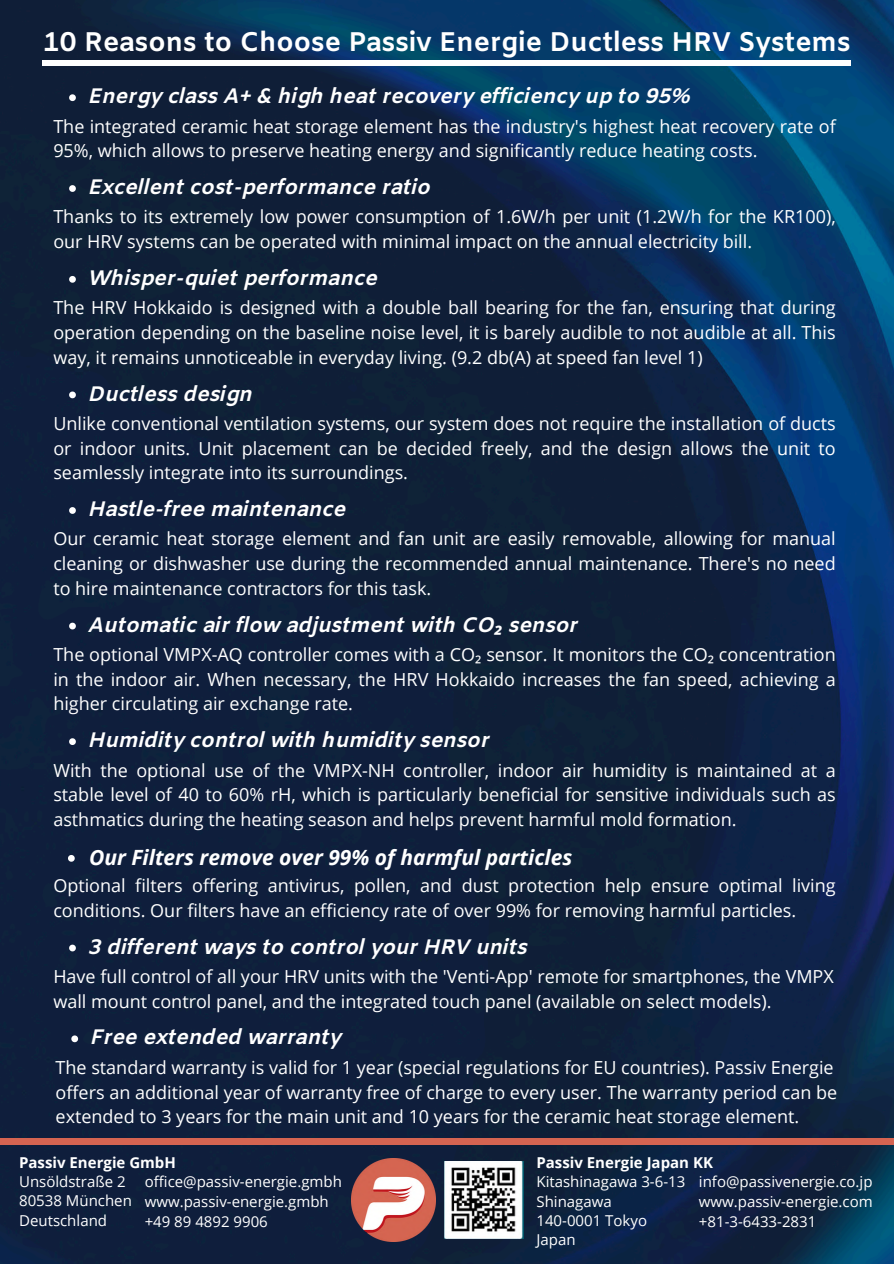
<style>
.page{position:relative;width:894px;height:1264px;background:#fff}
.page>*{position:absolute;margin:0;border:0;box-sizing:border-box;transform-origin:0 0}
.t1{font:700 27px "Amiko";color:#fff}
.t2{font:21px "CA Generated";color:#fff}
.t3{font:italic 700 21px "Open Sans";color:#fff}
.t4{font:18px/24.8px "Open Sans";color:#fff}
.t5{font:15px "Open Sans";color:#fff}
.t6{font:700 15px "Open Sans";color:#fff}
.s1{font-family:"Noto Sans";font-weight:700;font-style:italic}
.s2{font-family:"Noto Sans"}
</style>
<div class="page">
<img style="left:0;top:0;width:893px;height:1263px">
<div style="left:0;top:1138px;width:893px;height:6px;background:#d56451"></div>
<img style="left:444px;top:1161px;width:79px;height:77px">
<img style="left:351px;top:1158px;width:84px;height:83px">
<div style="left:43px;top:60px;width:807px;height:6px;background:#fff"></div>
<svg style="left:69px;top:94px;width:7px;height:7px"></svg>
<svg style="left:69px;top:185px;width:7px;height:7px"></svg>
<svg style="left:69px;top:507px;width:7px;height:7px"></svg>
<svg style="left:69px;top:391px;width:7px;height:7px"></svg>
<svg style="left:69px;top:622px;width:7px;height:7px"></svg>
<svg style="left:69px;top:738px;width:7px;height:7px"></svg>
<svg style="left:68px;top:855px;width:7px;height:6px"></svg>
<svg style="left:69px;top:276px;width:7px;height:7px"></svg>
<svg style="left:69px;top:944px;width:7px;height:7px"></svg>
<svg style="left:71px;top:1035px;width:7px;height:7px"></svg>
<p class="t1" style="left:43px;top:26px;width:808px">10 Reasons to Choose Passiv Energie Ductless HRV Systems</p>
<h3 class="t2" style="left:89px;top:84px;width:603px">Energy class A+ &amp; high heat recovery efficiency up to 95%</h3>
<p class="t4" style="left:53px;top:113px;width:783px">The integrated ceramic heat storage element has the industry's highest heat recovery rate of<br>95%, which allows to preserve heating energy and significantly reduce heating costs.</p>
<h3 class="t2" style="left:89px;top:175px;width:343px">Excellent cost-performance ratio</h3>
<p class="t4" style="left:53px;top:204px;width:783px">Thanks to its extremely low power consumption of 1.6W/h per unit (1.2W/h for the KR100), our HRV systems can be operated with minimal impact on the annual electricity bill.</p>
<p class="t2" style="left:89px;top:265px;width:290px">Whisper-quiet performance</p>
<p class="t4" style="left:53px;top:295px;width:783px;text-align:justify">The HRV Hokkaido is designed with a double ball bearing for the fan, ensuring that during operation depending on the baseline noise level, it is barely audible to not audible at all. This way, it remains unnoticeable in everyday living. (9.2 db(A) at speed fan level 1)</p>
<p class="t2" style="left:89px;top:381px;width:165px">Ductless design</p>
<p class="t4" style="left:53px;top:410px;width:783px;text-align:justify">Unlike conventional ventilation systems, our system does not require the installation of ducts or indoor units. Unit placement can be decided freely, and the design allows the unit to seamlessly integrate into its surroundings.</p>
<p class="t2" style="left:89px;top:496px;width:259px">Hastle-free maintenance</p>
<p class="t4" style="left:53px;top:526px;width:783px;text-align:justify">Our ceramic heat storage element and fan unit are easily removable, allowing for manual cleaning or dishwasher use during the recommended annual maintenance. There's no need to hire maintenance contractors for this task.</p>
<p class="t2" style="left:89px;top:612px;width:491px">Automatic air flow adjustment with CO<span class="s1">₂</span> sensor</p>
<p class="t4" style="left:53px;top:641px;width:783px;text-align:justify">The optional VMPX-AQ controller comes with a CO<span class="s2">₂</span> sensor. It monitors the CO<span class="s2">₂</span> concentration in the indoor air. When necessary, the HRV Hokkaido increases the fan speed, achieving a higher circulating air exchange rate.</p>
<p class="t2" style="left:89px;top:727px;width:402px">Humidity control with humidity sensor</p>
<p class="t4" style="left:53px;top:757px;width:783px;text-align:justify">With the optional use of the VMPX-NH controller, indoor air humidity is maintained at a stable level of 40 to 60% rH, which is particularly beneficial for sensitive individuals such as asthmatics during the heating season and helps prevent harmful mold formation.</p>
<p class="t3" style="left:89px;top:842px;width:484px">Our Filters remove over 99% of harmful particles</p>
<p class="t4" style="left:53px;top:872px;width:783px">Optional filters offering antivirus, pollen, and dust protection help ensure optimal living conditions. Our filters have an efficiency rate of over 99% for removing harmful particles.</p>
<p class="t2" style="left:89px;top:934px;width:440px">3 different ways to control your HRV units</p>
<p class="t4" style="left:53px;top:963px;width:781px">Have full control of all your HRV units with the 'Venti-App' remote for smartphones, the VMPX wall mount control panel, and the integrated touch panel (available on select models).</p>
<p class="t2" style="left:91px;top:1024px;width:252px">Free extended warranty</p>
<p class="t4" style="left:56px;top:1054px;width:783px">The standard warranty is valid for 1 year (special regulations for EU countries). Passiv Energie offers an additional year of warranty free of charge to every user. The warranty period can be extended to 3 years for the main unit and 10 years for the ceramic heat storage element.</p>
<h3 class="t6" style="left:19px;top:1152px;width:158px">Passiv Energie GmbH</h3>
<p class="t5" style="left:19px;top:1171px;width:108px">Unsöldstraße 2</p>
<h3 class="t5" style="left:19px;top:1190px;width:114px">80538 München</h3>
<p class="t5" style="left:19px;top:1209px;width:89px">Deutschland</p>
<h3 class="t5" style="left:145px;top:1170px;width:199px">office@passiv-energie.gmbh</h3>
<p class="t5" style="left:145px;top:1190px;width:186px">www.passiv-energie.gmbh</p>
<h3 class="t5" style="left:145px;top:1211px;width:125px">+49 89 4892 9906</h3>
<p class="t6" style="left:536px;top:1152px;width:178px">Passiv Energie Japan KK</p>
<h3 class="t5" style="left:536px;top:1171px;width:150px">Kitashinagawa 3-6-13</h3>
<p class="t5" style="left:536px;top:1190px;width:77px">Shinagawa</p>
<h3 class="t5" style="left:536px;top:1209px;width:112px">140-0001 Tokyo</h3>
<p class="t5" style="left:536px;top:1228px;width:41px">Japan</p>
<h3 class="t5" style="left:698px;top:1170px;width:175px">info@passivenergie.co.jp</h3>
<p class="t5" style="left:698px;top:1190px;width:175px">www.passiv-energie.com</p>
<h3 class="t5" style="left:698px;top:1211px;width:119px">+81-3-6433-2831</h3>
</div>
